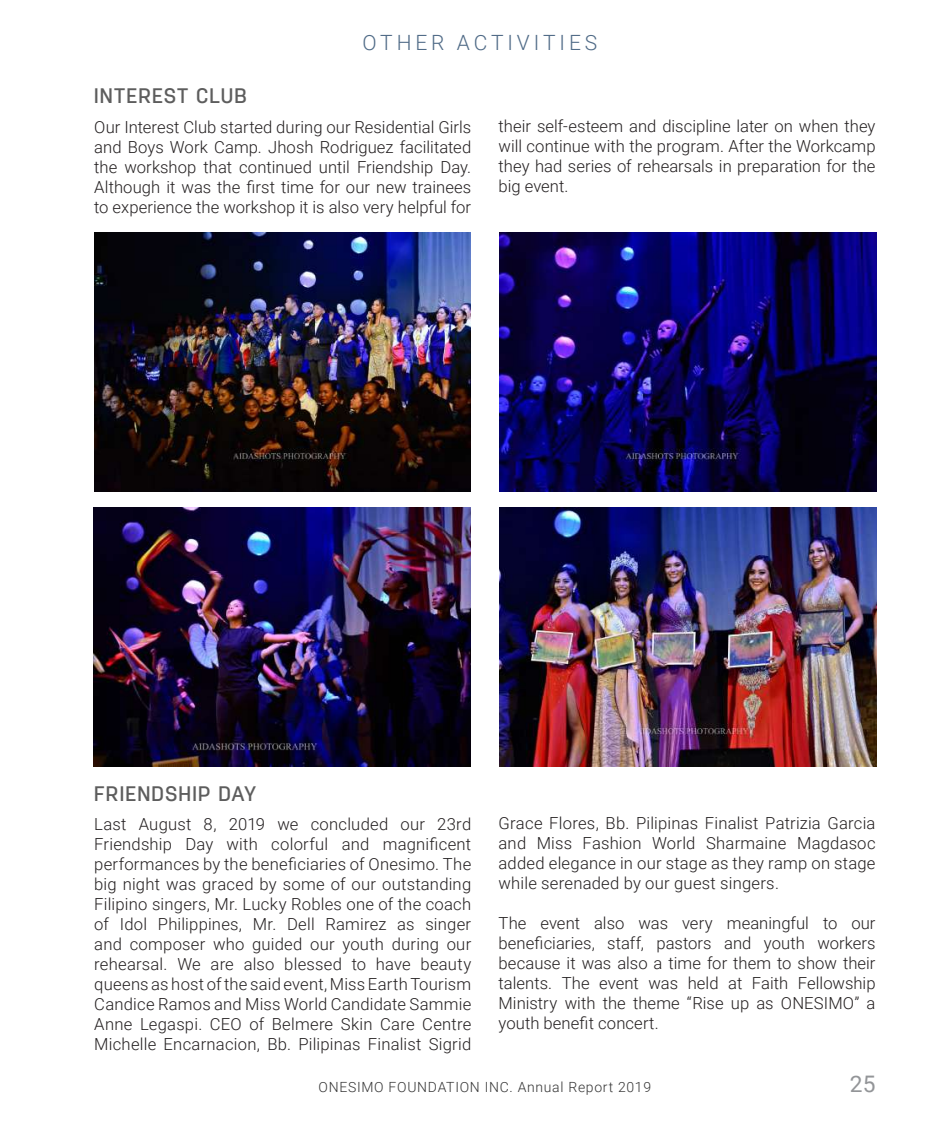
<style>
.page{position:relative;width:945px;height:1134px;background:#fff}
.page>*{position:absolute;margin:0;border:0;box-sizing:border-box;transform-origin:0 0}
.t1{font:22.75px "Roboto";color:#939598}
.t2{font:500 21px "Antartida";letter-spacing:.055em;color:#5d5d5d}
.t3{font:300 21px "Roboto";letter-spacing:.185em;color:#506b87}
.t4{font:300 16.62px/19.9px "Roboto";letter-spacing:.01em;color:#231f20;text-align:justify}
.t5{font:300 14px "Roboto";letter-spacing:.05em;color:#343434}
</style>
<div class="page">
<img style="left:95px;top:233px;width:375px;height:259px">
<img style="left:499px;top:233px;width:377px;height:259px">
<img style="left:93px;top:507px;width:377px;height:259px">
<img style="left:499px;top:508px;width:377px;height:258px">
<p class="t3" style="left:362px;top:27px;width:236px">OTHER ACTIVITIES</p>
<p class="t2" style="left:94px;top:84px;width:154px">INTEREST CLUB</p>
<p class="t4" style="left:94px;top:117px;width:379px">Our Interest Club started during our Residential Girls and Boys Work Camp. Jhosh Rodriguez facilitated the workshop that continued until Friendship Day.<br>Although it was the first time for our new trainees to experience the workshop it is also very helpful for</p>
<p class="t4" style="left:499px;top:116px;width:379px">their self-esteem and discipline later on when they will continue with the program. After the Workcamp they had series of rehearsals in preparation for the big event.</p>
<p class="t2" style="left:94px;top:782px;width:163px">FRIENDSHIP DAY</p>
<p class="t4" style="left:94px;top:814px;width:379px">Last August 8, 2019 we concluded our 23rd Friendship Day with colorful and magnificent performances by the beneficiaries of Onesimo. The big night was graced by some of our outstanding Filipino singers, Mr. Lucky Robles one of the coach of Idol Philippines, Mr. Dell Ramirez as singer and composer who guided our youth during our rehearsal. We are also blessed to have beauty queens as host of the said event, Miss Earth Tourism Candice Ramos and Miss World Candidate Sammie Anne Legaspi. CEO of Belmere Skin Care Centre Michelle Encarnacion, Bb. Pilipinas Finalist Sigrid</p>
<p class="t4" style="left:499px;top:813px;width:379px">Grace Flores, Bb. Pilipinas Finalist Patrizia Garcia and Miss Fashion World Sharmaine Magdasoc added elegance in our stage as they ramp on stage while serenaded by our guest singers.</p>
<p class="t4" style="left:499px;top:913px;width:379px">The event also was very meaningful to our beneficiaries, staff, pastors and youth workers because it was also a time for them to show their talents. The event was held at Faith Fellowship Ministry with the theme “Rise up as ONESIMO” a youth benefit concert.</p>
<p class="t5" style="left:319px;top:1078px;width:334px">ONESIMO FOUNDATION INC. Annual Report 2019</p>
<h1 class="t1" style="left:850px;top:1068px;width:27px">25</h1>
</div>
